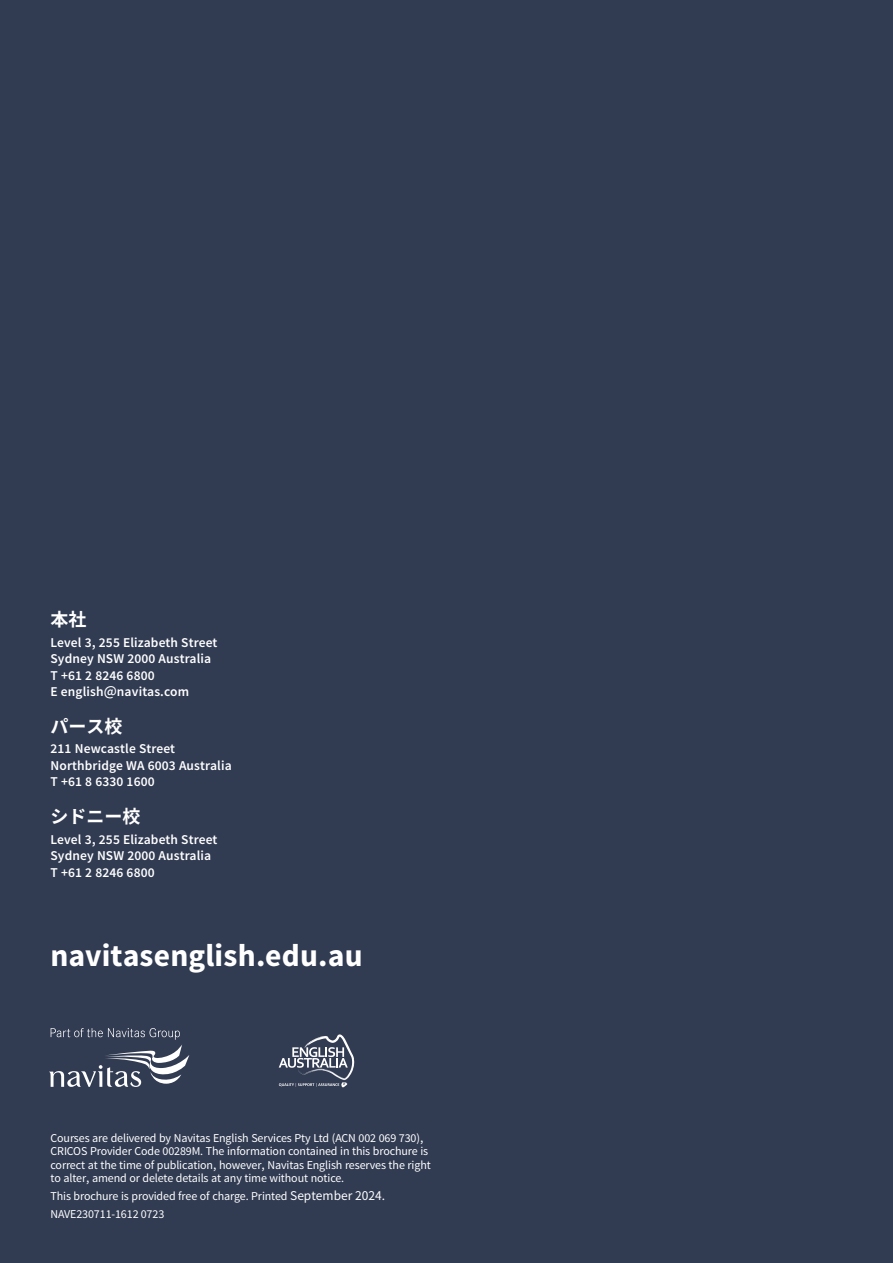
<style>
.page{position:relative;width:893px;height:1263px;background:#313b52}
.page>*{position:absolute;margin:0;border:0;box-sizing:border-box;transform-origin:0 0}
.t1{font:700 31.5px "Source Sans Pro";letter-spacing:.005em;color:#fff}
.t2{font:700 18px "Noto Sans JP";color:#fff}
.t3{font:600 13.5px/16.5px "Source Sans Pro";letter-spacing:.01em;color:#fff}
.t4{font:12px/13.5px "Source Sans Pro";letter-spacing:-.01em;color:#fff}
.s1{font-family:"Noto Sans JP";font-weight:500}
.s2{font-family:"Noto Sans JP"}
</style>
<div class="page">
<svg style="left:279px;top:1034px;width:75px;height:53px"></svg>
<svg style="left:49px;top:1028px;width:140px;height:59px"></svg>
<h2 class="t2" style="left:51px;top:609px;width:37px">本社</h2>
<p class="t3" style="left:51px;top:634px;width:168px">Level 3<span class="s1">,</span> 255 Elizabeth Street<br>Sydney NSW 2000 Australia<br>T +61 2 8246 6800<br>E english<span class="s1">@</span>navitas.com</p>
<h2 class="t2" style="left:51px;top:716px;width:73px">パース校</h2>
<p class="t3" style="left:51px;top:741px;width:183px">211 Newcastle Street<br>Northbridge WA 6003 Australia<br>T +61 8 6330 1600</p>
<h2 class="t2" style="left:51px;top:806px;width:91px">シドニー校</h2>
<p class="t3" style="left:51px;top:831px;width:168px">Level 3<span class="s1">,</span> 255 Elizabeth Street<br>Sydney NSW 2000 Australia<br>T +61 2 8246 6800</p>
<h1 class="t1" style="left:51px;top:935px;width:314px">navitasenglish.edu.au</h1>
<p class="t4" style="left:51px;top:1131px;width:382px">Courses are delivered by Navitas English Services Pty Ltd (ACN 002 069 730)<span class="s2">, </span>CRICOS Provider Code 00289M. The information contained in this brochure is correct at the time of publication<span class="s2">,</span> however<span class="s2">,</span> Navitas English reserves the right to alter<span class="s2">,</span> amend or delete details at any time without notice.</p>
<p class="t4" style="left:51px;top:1187px;width:336px;line-height:17.7px">This brochure is provided free of charge. Printed <span class="s2">September 2024.<br></span>NAVE230711-1612 0723</p>
</div>
